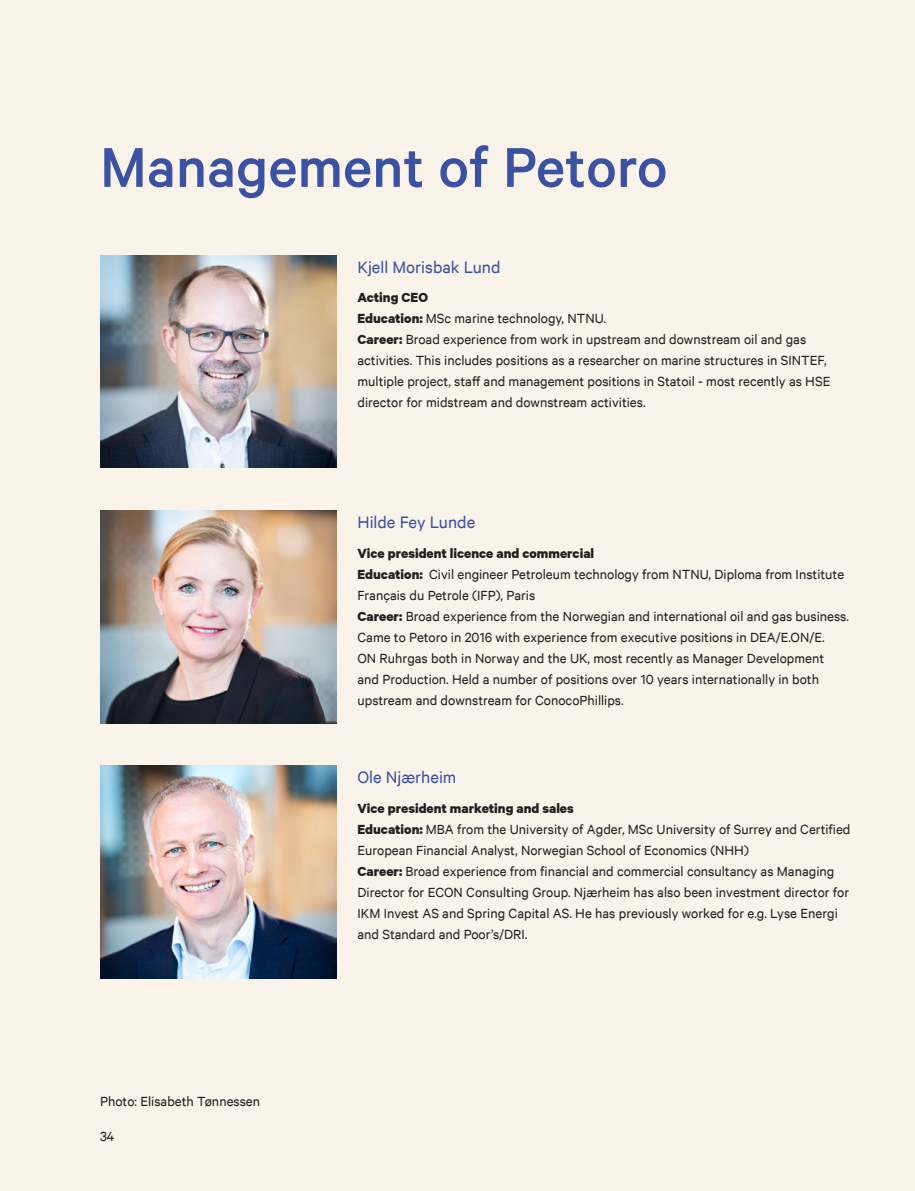
<style>
.page{position:relative;width:915px;height:1191px;background:#fff}
.page>*{position:absolute;margin:0;border:0;box-sizing:border-box;transform-origin:0 0}
.Brødtekst{font:500 63px "Calibre";color:#3b51a3}
.Subheadinger{font:18.75px "Calibre";color:#3b51a3}
.Brødtekst-2{font:15px/21px "Calibre";color:#231f20}
.Brødtekst-3{font:700 15px "Calibre";color:#231f20}
.s1{font-weight:700}
</style>
<div class="page">
<div style="left:0;top:0;width:914px;height:1191px;background:#faf3ea"></div>
<img style="left:100px;top:255px;width:236px;height:213px">
<img style="left:100px;top:765px;width:236px;height:213px">
<img style="left:100px;top:510px;width:236px;height:213px">
<p class="Brødtekst" style="left:100px;top:130px;width:568px">Management of Petoro</p>
<p class="Subheadinger" style="left:357px;top:256px;width:144px">Kjell Morisbak Lund</p>
<p class="Brødtekst-3" style="left:357px;top:288px;width:72px">Acting CEO</p>
<p class="Brødtekst-2" style="left:357px;top:308px;width:250px"><span class="s1">Education:</span> MSc marine technology, NTNU.</p>
<p class="Brødtekst-2" style="left:357px;top:329px;width:474px"><span class="s1">Career:</span> Broad experience from work in upstream and downstream oil and gas activities. This includes positions as a researcher on marine structures in SINTEF, multiple project, staff and management positions in Statoil - most recently as HSE director for midstream and downstream activities.</p>
<p class="Subheadinger" style="left:357px;top:511px;width:119px">Hilde Fey Lunde</p>
<p class="Brødtekst-3" style="left:357px;top:544px;width:238px">Vice president licence and commercial</p>
<p class="Brødtekst-2" style="left:357px;top:563px;width:488px"><span class="s1">Education:</span> Civil engineer Petroleum technology from NTNU, Diploma from Institute<br>Français du Petrole (IFP), Paris</p>
<p class="Brødtekst-2" style="left:357px;top:605px;width:493px"><span class="s1">Career:</span> Broad experience from the Norwegian and international oil and gas business.<br>Came to Petoro in 2016 with experience from executive positions in DEA/E.ON/E.<br>ON Ruhrgas both in Norway and the UK, most recently as Manager Development and Production. Held a number of positions over 10 years internationally in both upstream and downstream for ConocoPhillips.</p>
<p class="Brødtekst-2" style="left:100px;top:1090px;width:162px">Photo: Elisabeth Tønnessen</p>
<p class="Brødtekst-2" style="left:100px;top:1125px;width:16px">34</p>
<p class="Subheadinger" style="left:357px;top:766px;width:100px">Ole Njærheim</p>
<p class="Brødtekst-3" style="left:357px;top:799px;width:218px">Vice president marketing and sales</p>
<p class="Brødtekst-2" style="left:357px;top:818px;width:494px"><span class="s1">Education:</span> MBA from the University of Agder, MSc University of Surrey and Certified<br>European Financial Analyst, Norwegian School of Economics (NHH)</p>
<p class="Brødtekst-2" style="left:357px;top:860px;width:493px"><span class="s1">Career:</span> Broad experience from financial and commercial consultancy as Managing Director for ECON Consulting Group. Njærheim has also been investment director for IKM Invest AS and Spring Capital AS. He has previously worked for e.g. Lyse Energi and Standard and Poor’s/DRI.</p>
</div>
